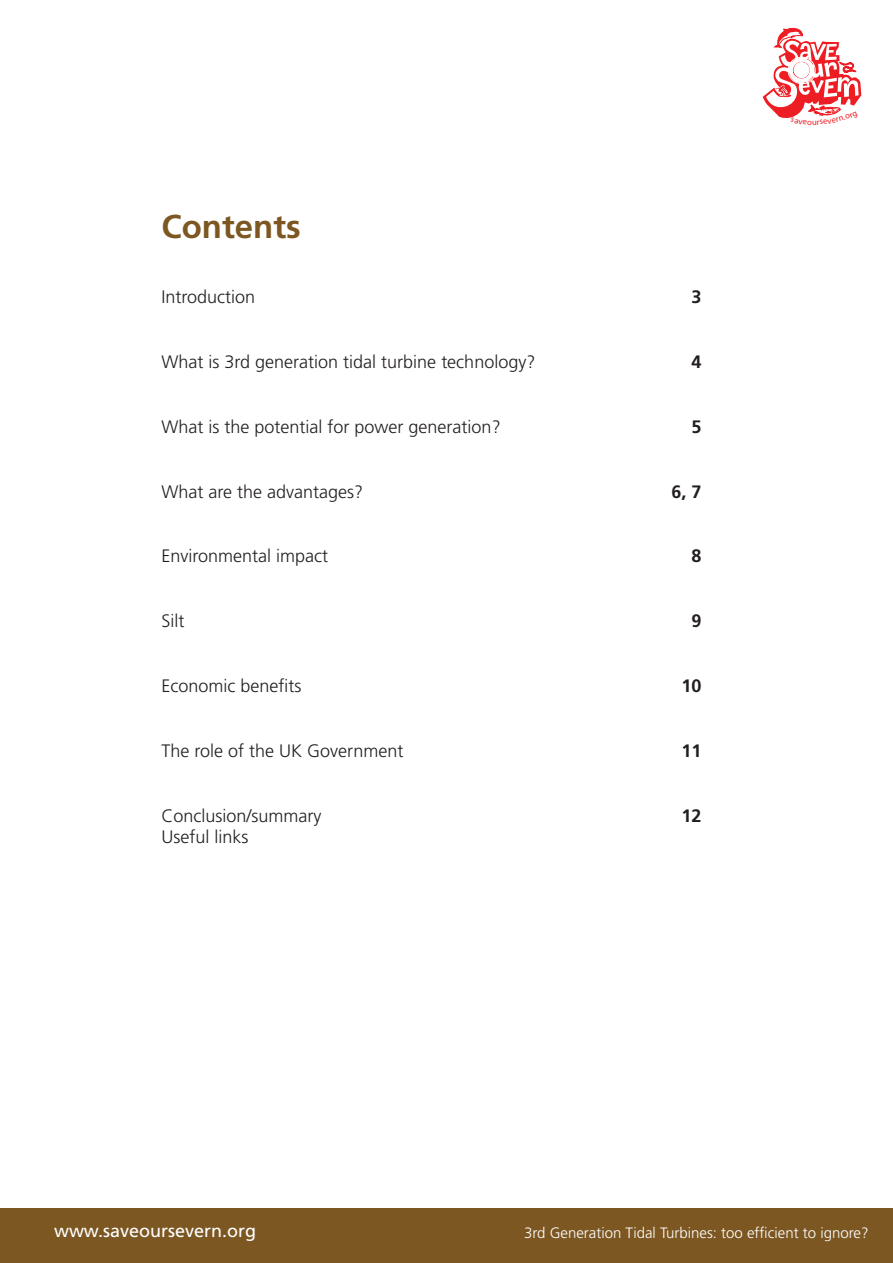
<style>
.page{position:relative;width:893px;height:1263px;background:#fff}
.page>*{position:absolute;margin:0;border:0;box-sizing:border-box;transform-origin:0 0}
.t1{font:700 33px "Frutiger";color:#7c5722}
.t2{font:300 18px "Frutiger";color:#231f20}
.t3{font:18px "Frutiger";color:#fff}
.t4{font:700 18px "Frutiger";color:#231f20}
.t5{font:300 15px "Frutiger";color:#fff}
</style>
<div class="page">
<div style="left:0;top:1209px;width:893px;height:54px;background:#7c5722"></div>
<svg style="left:763px;top:27px;width:98px;height:91px"></svg>
<h1 class="t1" style="left:162px;top:207px;width:141px">Contents</h1>
<p class="t2" style="left:162px;top:287px;width:95px">Introduction</p>
<p class="t4" style="left:692px;top:286px;width:12px">3</p>
<p class="t2" style="left:162px;top:351px;width:375px">What is 3rd generation tidal turbine technology?</p>
<p class="t4" style="left:692px;top:351px;width:12px">4</p>
<p class="t2" style="left:162px;top:416px;width:341px">What is the potential for power generation?</p>
<p class="t4" style="left:692px;top:416px;width:12px">5</p>
<p class="t2" style="left:162px;top:481px;width:203px">What are the advantages?</p>
<p class="t4" style="left:672px;top:481px;width:32px">6, 7</p>
<p class="t2" style="left:162px;top:546px;width:168px">Environmental impact</p>
<p class="t4" style="left:692px;top:545px;width:12px">8</p>
<p class="t2" style="left:162px;top:611px;width:24px">Silt</p>
<p class="t4" style="left:692px;top:610px;width:12px">9</p>
<p class="t2" style="left:162px;top:675px;width:142px">Economic benefits</p>
<p class="t4" style="left:682px;top:675px;width:22px">10</p>
<p class="t2" style="left:162px;top:740px;width:244px">The role of the UK Government</p>
<p class="t4" style="left:682px;top:740px;width:22px">11</p>
<p class="t2" style="left:162px;top:805px;width:162px">Conclusion/summary</p>
<p class="t4" style="left:682px;top:805px;width:22px">12</p>
<p class="t2" style="left:162px;top:827px;width:89px">Useful links</p>
<p class="t3" style="left:54px;top:1220px;width:204px">www.saveoursevern.org</p>
<p class="t5" style="left:524px;top:1224px;width:346px">3rd Generation Tidal Turbines: too efficient to ignore?</p>
</div>
